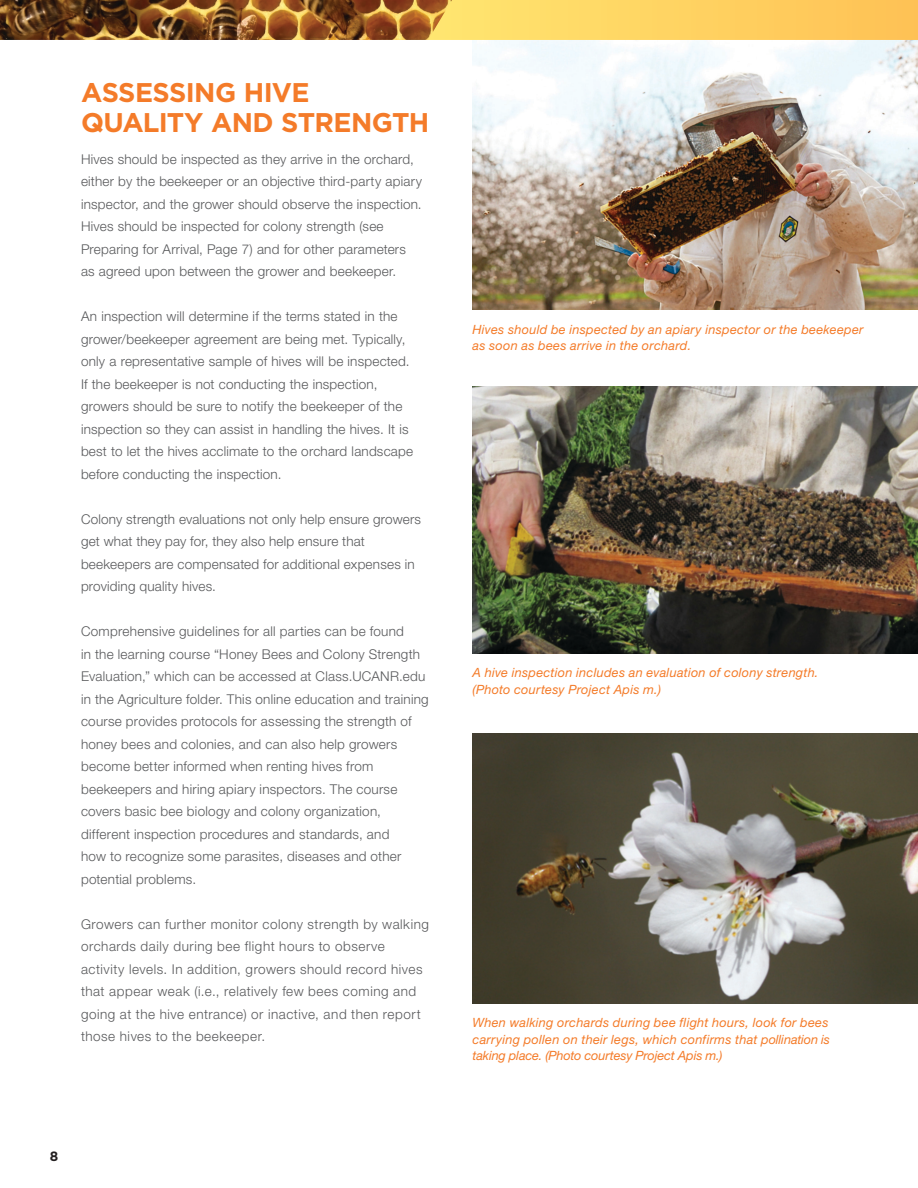
<style>
.page{position:relative;width:918px;height:1188px;background:#fff}
.page>*{position:absolute;margin:0;border:0;box-sizing:border-box;transform-origin:0 0}
.t1{font:700 27px/30px "Gotham";letter-spacing:-.025em;color:#f47b29}
.body_copy{font:300 13.5px/22.5px "Helvetica Neue LT Std";letter-spacing:.02em;color:#58595b}
.body_copy-2{font:300 13.5px/22.5px "Helvetica Neue LT Std";letter-spacing:.04em;color:#58595b}
.t2{font:700 13.5px "Gotham";color:#231f20}
.t3{font:italic 12.75px/16.5px "Helvetica Neue LT Std";letter-spacing:.02em;color:#f47b29}
</style>
<div class="page">
<img style="left:0;top:0;width:428px;height:40px">
<img style="left:472px;top:386px;width:446px;height:268px">
<img style="left:472px;top:40px;width:446px;height:270px">
<img style="left:472px;top:733px;width:446px;height:270px">
<svg style="left:428px;top:0;width:490px;height:40px;background:#fdd161"></svg>
<p class="t1" style="left:81px;top:77px;width:350px">ASSESSING HIVE<br>QUALITY AND STRENGTH</p>
<p class="body_copy" style="left:81px;top:147px;width:342px">Hives should be inspected as they arrive in the orchard, either by the beekeeper or an objective third-party apiary inspector, and the grower should observe the inspection.<br>Hives should be inspected for colony strength (see Preparing for Arrival, Page 7) and for other parameters as agreed upon between the grower and beekeeper.</p>
<p class="body_copy" style="left:81px;top:305px;width:334px">An inspection will determine if the terms stated in the grower/beekeeper agreement are being met. Typically, only a representative sample of hives will be inspected.<br>If the beekeeper is not conducting the inspection, growers should be sure to notify the beekeeper of the inspection so they can assist in handling the hives. It is best to let the hives acclimate to the orchard landscape before conducting the inspection.</p>
<p class="body_copy" style="left:81px;top:507px;width:342px">Colony strength evaluations not only help ensure growers get what they pay for, they also help ensure that beekeepers are compensated for additional expenses in providing quality hives.</p>
<p class="body_copy" style="left:81px;top:620px;width:349px">Comprehensive guidelines for all parties can be found<br>in the learning course “Honey Bees and Colony Strength Evaluation,” which can be accessed at Class.UCANR.edu in the Agriculture folder. This online education and training course provides protocols for assessing the strength of honey bees and colonies, and can also help growers become better informed when renting hives from beekeepers and hiring apiary inspectors. The course covers basic bee biology and colony organization, different inspection procedures and standards, and<br>how to recognize some parasites, diseases and other potential problems.</p>
<p class="body_copy-2" style="left:81px;top:912px;width:350px">Growers can further monitor colony strength by walking orchards daily during bee flight hours to observe activity levels. In addition, growers should record hives that appear weak (i.e., relatively few bees coming and going at the hive entrance) or inactive, and then report those hives to the beekeeper.</p>
<p class="t2" style="left:50px;top:1147px;width:10px">8</p>
<p class="t3" style="left:472px;top:321px;width:393px">Hives should be inspected by an apiary inspector or the beekeeper as soon as bees arrive in the orchard.</p>
<p class="t3" style="left:472px;top:664px;width:348px">A hive inspection includes an evaluation of colony strength.</p>
<p class="t3" style="left:472px;top:681px;width:190px">(Photo courtesy Project Apis m.)</p>
<p class="t3" style="left:472px;top:1014px;width:359px;text-align:justify">When walking orchards during bee flight hours, look for bees carrying pollen on their legs, which confirms that pollination is taking place. (Photo courtesy Project Apis m.)</p>
</div>
